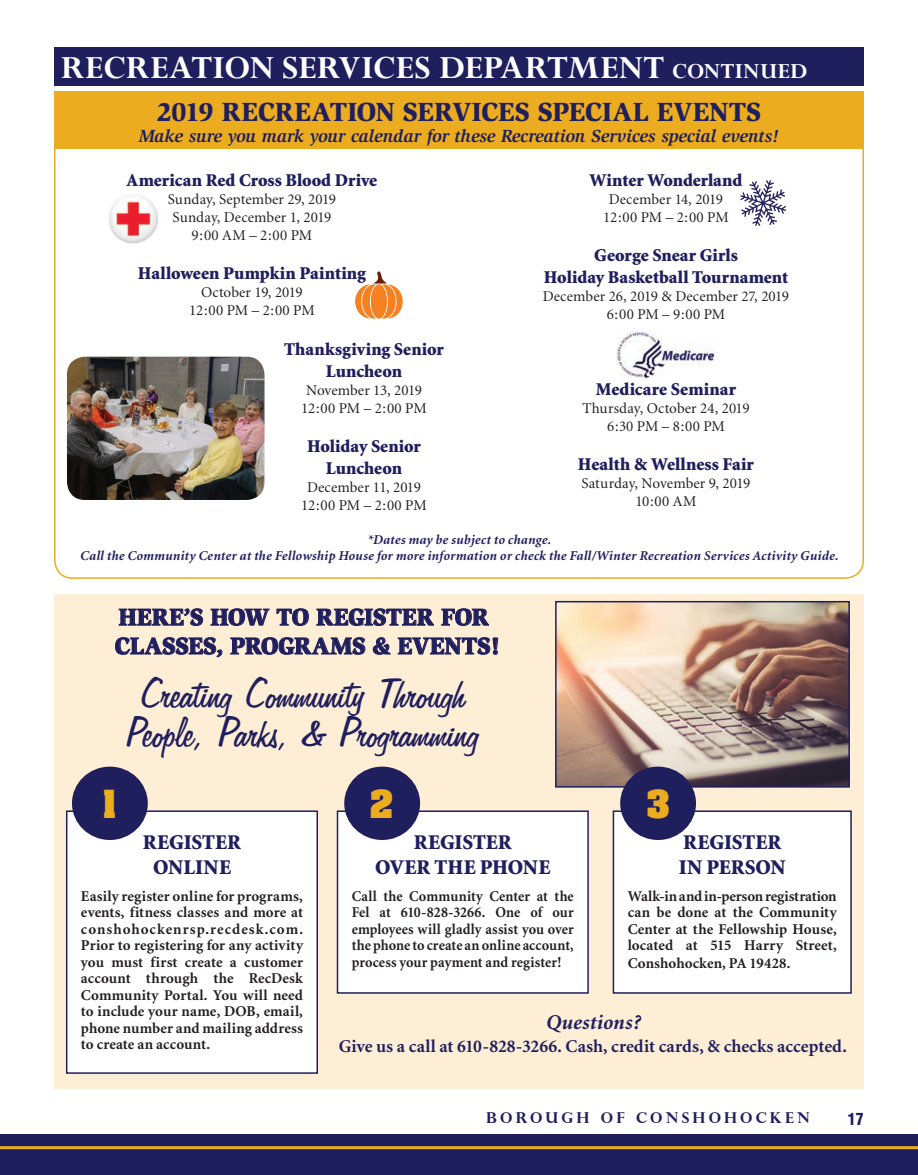
<style>
.page{position:relative;width:918px;height:1175px;background:#fff}
.page>*{position:absolute;margin:0;border:0;box-sizing:border-box;transform-origin:0 0}
.Body_Copy{font:48px "Freehand 575 BT Regular B";letter-spacing:.005em;color:#201f5e}
.Body_Copy-2{font:700 36px "Perpetua";letter-spacing:.005em;color:#fff}
.t1{font:700 33px "Aachen";color:#ebac20}
.Body_Copy-3{font:900 27px "Slimbach";letter-spacing:-.005em;color:#201f5e}
.Body_Copy-4{font:900 24px "Slimbach";color:#201f5e}
.Body_Copy-5{font:900 21px "Minion";letter-spacing:.005em;color:#201f5e}
.Body_Copy-6{font:italic 700 21px "Minion";letter-spacing:.005em;color:#201f5e}
.Body_Copy-7{font:900 18px/21.6px "Minion";color:#201f5e;text-align:center}
.Body_Copy-8{font:italic 700 18px "Slimbach";letter-spacing:-.005em;color:#201f5e}
.Body_Copy-9{font:700 18px "Minion";letter-spacing:.005em;color:#201f5e}
.t2{font:900 condensed 16.5px "Helvetica";color:#201f5e}
.Body_Copy-10{font:700 15px/16.5px "Minion";letter-spacing:.005em;color:#231f20;text-align:justify}
.Body_Copy-11{font:15px "Minion";letter-spacing:.005em;color:#231f20}
.Body_Copy-12{font:700 15px/16.5px "Minion";letter-spacing:.005em;color:#231f20;text-align:justify;scale:.95 1}
.t3{font:700 15px "Perpetua Titling";letter-spacing:.21em;color:#201f5e}
.Body_Copy-13{font:italic 700 13.5px "Minion";letter-spacing:.015em;color:#201f5e}
.s1{font-size:24px}
</style>
<div class="page">
<div style="left:0;top:1134px;width:918px;height:40px;background:#201f5e"></div>
<hr style="left:0;top:1146px;width:918px;height:3px;background:#ebac20">
<div style="left:54px;top:91px;width:810px;height:58px;background:#ebac20"></div>
<div style="left:54px;top:47px;width:810px;height:39px;background:#201f5e"></div>
<div style="left:54px;top:594px;width:810px;height:494px;background:#feeed5"></div>
<svg style="left:118px;top:608px;width:85px;height:18px"></svg>
<svg style="left:210px;top:608px;width:60px;height:18px"></svg>
<svg style="left:276px;top:608px;width:33px;height:18px"></svg>
<svg style="left:316px;top:608px;width:118px;height:18px"></svg>
<svg style="left:441px;top:608px;width:48px;height:18px"></svg>
<svg style="left:115px;top:637px;width:108px;height:20px"></svg>
<svg style="left:230px;top:637px;width:136px;height:18px"></svg>
<svg style="left:372px;top:637px;width:19px;height:18px"></svg>
<svg style="left:397px;top:637px;width:102px;height:18px"></svg>
<img style="left:558px;top:604px;width:289px;height:180px">
<div style="left:555px;top:601px;width:295px;height:186px;border:2px solid #201f5e"></div>
<div style="left:67px;top:811px;width:250px;height:262px;background:#fff"></div>
<div style="left:66px;top:810px;width:252px;height:263px;border:2px solid #201f5e"></div>
<div style="left:338px;top:811px;width:250px;height:182px;background:#fff"></div>
<div style="left:337px;top:810px;width:252px;height:183px;border:2px solid #201f5e"></div>
<div style="left:613px;top:811px;width:238px;height:182px;background:#fff"></div>
<div style="left:613px;top:810px;width:239px;height:183px;border:2px solid #201f5e"></div>
<div style="left:72px;top:766px;width:76px;height:74px;background:#201f5e;border-radius:50%"></div>
<div style="left:344px;top:766px;width:76px;height:74px;background:#201f5e;border-radius:50%"></div>
<div style="left:620px;top:766px;width:76px;height:74px;background:#201f5e;border-radius:50%"></div>
<img style="left:67px;top:357px;width:198px;height:143px">
<svg style="left:740px;top:180px;width:46px;height:46px"></svg>
<svg style="left:355px;top:271px;width:48px;height:47px"></svg>
<img style="left:108px;top:194px;width:50px;height:50px">
<img style="left:616px;top:331px;width:99px;height:47px">
<p class="Body_Copy-2" style="left:61px;top:45px;width:748px">RECREATION SERVICES DEPARTMENT <span class="s1">CONTINUED</span></p>
<p class="Body_Copy-3" style="left:157px;top:95px;width:606px">2019 RECREATION SERVICES SPECIAL EVENTS</p>
<p class="Body_Copy-8" style="left:139px;top:125px;width:641px">Make sure you mark your calendar for these Recreation Services special events!</p>
<p class="Body_Copy-7" style="left:127px;top:170px;width:252px">American Red Cross Blood Drive</p>
<p class="Body_Copy-11" style="left:168px;top:192px;width:170px">Sunday, September 29, 2019</p>
<p class="Body_Copy-11" style="left:173px;top:210px;width:160px">Sunday, December 1, 2019</p>
<p class="Body_Copy-11" style="left:192px;top:228px;width:122px">9:00 AM – 2:00 PM</p>
<p class="Body_Copy-7" style="left:138px;top:263px;width:230px">Halloween Pumpkin Painting</p>
<p class="Body_Copy-11" style="left:201px;top:285px;width:103px">October 19, 2019</p>
<p class="Body_Copy-11" style="left:189px;top:303px;width:127px">12:00 PM – 2:00 PM</p>
<p class="Body_Copy-7" style="left:284px;top:339px;width:161px">Thanksgiving Senior<br>Luncheon</p>
<p class="Body_Copy-11" style="left:306px;top:382px;width:117px">November 13, 2019</p>
<p class="Body_Copy-11" style="left:301px;top:400px;width:127px">12:00 PM – 2:00 PM</p>
<p class="Body_Copy-7" style="left:307px;top:436px;width:116px">Holiday Senior<br>Luncheon</p>
<p class="Body_Copy-11" style="left:307px;top:480px;width:115px">December 11, 2019</p>
<p class="Body_Copy-11" style="left:301px;top:498px;width:127px">12:00 PM – 2:00 PM</p>
<p class="Body_Copy-7" style="left:590px;top:170px;width:154px">Winter Wonderland</p>
<p class="Body_Copy-11" style="left:609px;top:192px;width:116px">December 14, 2019</p>
<p class="Body_Copy-11" style="left:603px;top:210px;width:127px">12:00 PM – 2:00 PM</p>
<p class="Body_Copy-7" style="left:594px;top:245px;width:145px">George Snear Girls</p>
<p class="Body_Copy-7" style="left:544px;top:267px;width:246px">Holiday Basketball Tournament</p>
<p class="Body_Copy-11" style="left:543px;top:289px;width:248px">December 26, 2019 &amp; December 27, 2019</p>
<p class="Body_Copy-11" style="left:607px;top:307px;width:120px">6:00 PM – 9:00 PM</p>
<p class="Body_Copy-7" style="left:596px;top:379px;width:142px">Medicare Seminar</p>
<p class="Body_Copy-11" style="left:582px;top:400px;width:169px">Thursday, October 24, 2019</p>
<p class="Body_Copy-11" style="left:607px;top:418px;width:119px">6:30 PM – 8:00 PM</p>
<p class="Body_Copy-7" style="left:578px;top:454px;width:178px">Health &amp; Wellness Fair</p>
<p class="Body_Copy-11" style="left:582px;top:476px;width:170px">Saturday, November 9, 2019</p>
<p class="Body_Copy-11" style="left:635px;top:494px;width:63px">10:00 AM</p>
<p class="Body_Copy-13" style="left:367px;top:533px;width:185px">*Dates may be subject to change.</p>
<p class="Body_Copy-13" style="left:80px;top:549px;width:760px">Call the Community Center at the Fellowship House for more information or check the Fall/Winter Recreation Services Activity Guide.</p>
<p class="Body_Copy-4" style="left:119px;top:602px;width:372px">HERE’S HOW TO REGISTER FOR</p>
<p class="Body_Copy-4" style="left:115px;top:631px;width:387px">CLASSES, PROGRAMS &amp; EVENTS!</p>
<p class="Body_Copy" style="left:141px;top:669px;width:326px">Creating Community Through</p>
<p class="Body_Copy" style="left:126px;top:708px;width:356px">People, Parks, &amp; Programming</p>
<p class="t1" style="left:102px;top:780px;width:17px">1</p>
<p class="t1" style="left:370px;top:780px;width:25px">2</p>
<p class="t1" style="left:647px;top:780px;width:24px">3</p>
<p class="Body_Copy-5" style="left:143px;top:831px;width:100px">REGISTER</p>
<p class="Body_Copy-5" style="left:153px;top:856px;width:79px">ONLINE</p>
<p class="Body_Copy-10" style="left:81px;top:888px;width:224px">Easily register online for programs, events, fitness classes and more at conshohockenrsp.recdesk.com.<br>Prior to registering for any activity you must first create a customer account through the RecDesk Community Portal. You will need to include your name, DOB, email, phone number and mailing address to create an account.</p>
<p class="Body_Copy-5" style="left:414px;top:831px;width:100px">REGISTER</p>
<p class="Body_Copy-5" style="left:375px;top:856px;width:176px">OVER THE PHONE</p>
<p class="Body_Copy-12" style="left:352px;top:888px;width:235px">Call the Community Center at the Fel at 610-828-3266. One of our employees will gladly assist you over the phone to create an online account, process your payment and register!</p>
<p class="Body_Copy-5" style="left:683px;top:831px;width:100px">REGISTER</p>
<p class="Body_Copy-5" style="left:679px;top:856px;width:109px">IN PERSON</p>
<p class="Body_Copy-10" style="left:628px;top:888px;width:211px">Walk-in and in-person registration can be done at the Community Center at the Fellowship House, located at 515 Harry Street,</p>
<p class="Body_Copy-10" style="left:628px;top:955px;width:164px">Conshohocken, PA 19428.</p>
<p class="Body_Copy-6" style="left:545px;top:1012px;width:96px">Questions?</p>
<p class="Body_Copy-9" style="left:339px;top:1036px;width:510px">Give us a call at 610-828-3266. Cash, credit cards, &amp; checks accepted.</p>
<p class="t3" style="left:486px;top:1108px;width:325px">BOROUGH OF CONSHOHOCKEN</p>
<p class="t2" style="left:848px;top:1108px;width:18px">17</p>
</div>
